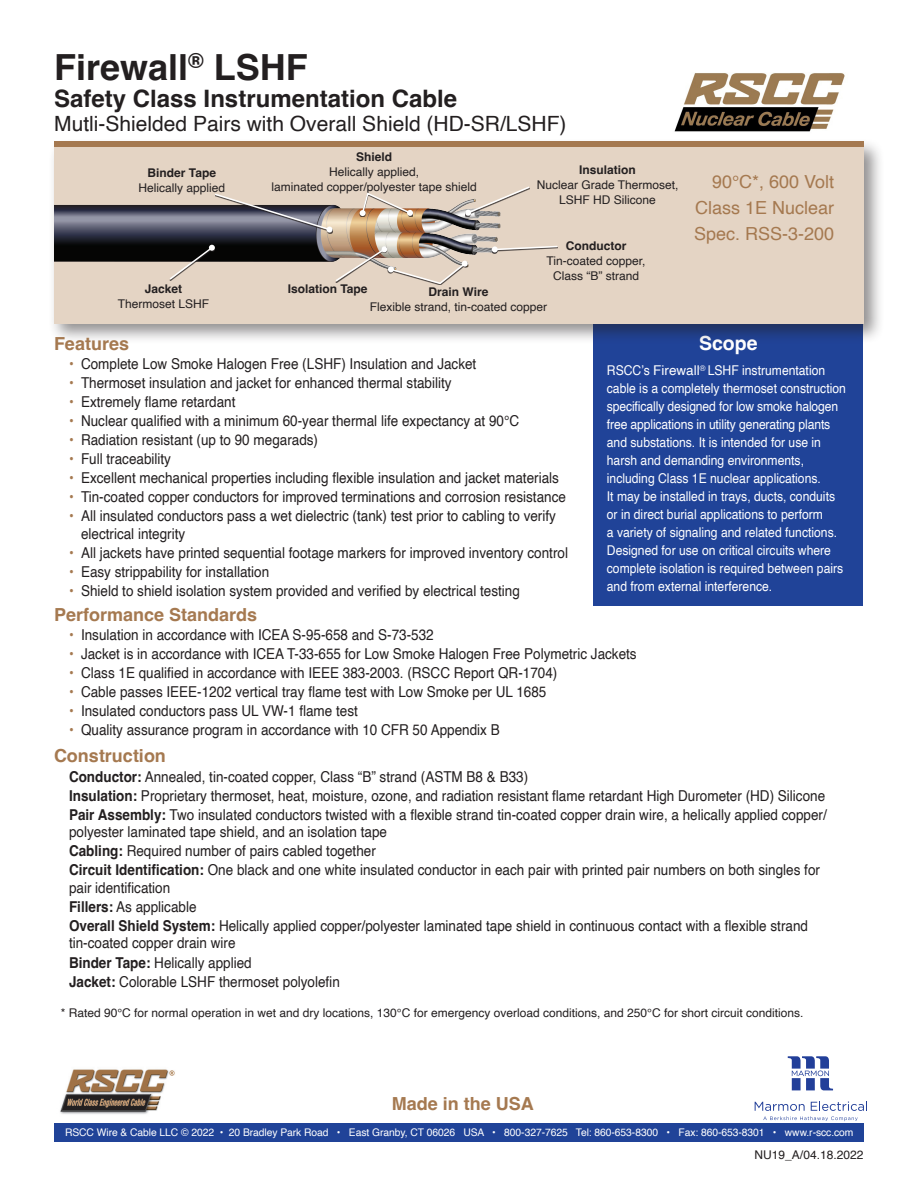
<style>
.page{position:relative;width:918px;height:1188px;background:#fff}
.page>*{position:absolute;margin:0;border:0;box-sizing:border-box;transform-origin:0 0}
.Product_title_left{font:700 36px "Helvetica";color:#231f20}
.Product_subtitle_lef{font:700 24px "Helvetica";color:#231f20}
.Product_subtitle2_le{font:21px "Helvetica";color:#231f20}
.Box_head{font:700 19.5px "Helvetica";color:#fff}
.Specs{font:18px "Helvetica";color:#a57950}
.Subheads_tight_fit{font:700 18px "Helvetica";color:#a57950}
.Subheads{font:700 18px "Helvetica";color:#a57950}
.Body_text_tight_90{font:15px/17.5px "Helvetica";color:#231f20;scale:.9 1}
.Box_text_90{font:13.5px/18px "Helvetica";color:#fff;scale:.9 1}
.Callout{font:12px/15px "Helvetica";color:#231f20;text-align:center}
.note{font:12px "Helvetica";color:#231f20}
.t1{font:700 12px "Helvetica";color:#231f20}
.t2{font:10.5px "Helvetica";letter-spacing:-.005em;color:#fff}
.s1{color:#a57950}
.s2{font-weight:700}
</style>
<div class="page">
<div style="left:54px;top:1124px;width:810px;height:18px;background:#204398"></div>
<svg style="left:788px;top:1056px;width:45px;height:34px"></svg>
<svg style="left:755px;top:1101px;width:112px;height:20px"></svg>
<img style="left:60px;top:1069px;width:115px;height:45px">
<div style="left:593px;top:321px;width:270px;height:284px;background:#204398"></div>
<div style="left:48px;top:138px;width:837px;height:207px;background:#231f20;opacity:.5"></div>
<div style="left:54px;top:144px;width:810px;height:180px;background:#e4d4c4"></div>
<div style="left:54px;top:141px;width:810px;height:6px;background:#a57950"></div>
<img style="left:54px;top:201px;width:447px;height:66px">
<img style="left:674px;top:73px;width:171px;height:59px">
<div style="left:465px;top:187px;width:65px;height:30px;background:#231f20;opacity:.75"></div>
<svg style="left:465px;top:186px;width:65px;height:30px"></svg>
<div style="left:215px;top:195px;width:118px;height:39px;background:#231f20;opacity:.75"></div>
<svg style="left:213px;top:193px;width:120px;height:40px"></svg>
<svg style="left:168px;top:245px;width:47px;height:36px"></svg>
<svg style="left:334px;top:246px;width:134px;height:39px"></svg>
<div style="left:492px;top:247px;width:66px;height:7px;background:#231f20;opacity:.75"></div>
<svg style="left:492px;top:245px;width:66px;height:7px"></svg>
<div style="left:360px;top:194px;width:53px;height:23px;background:#231f20;opacity:.75"></div>
<svg style="left:360px;top:192px;width:53px;height:24px"></svg>
<p class="Product_title_left" style="left:54px;top:45px;width:255px">Firewall<sup>®</sup> LSHF</p>
<p class="Product_subtitle_lef" style="left:54px;top:83px;width:404px">Safety Class Instrumentation Cable</p>
<p class="Product_subtitle2_le" style="left:54px;top:107px;width:514px">Mutli-Shielded Pairs with Overall Shield (HD-SR/LSHF)</p>
<p class="t1" style="left:148px;top:165px;width:70px">Binder Tape</p>
<p class="Callout" style="left:138px;top:180px;width:88px">Helically applied</p>
<p class="t1" style="left:145px;top:281px;width:39px">Jacket</p>
<p class="Callout" style="left:118px;top:296px;width:93px">Thermoset LSHF</p>
<p class="t1" style="left:356px;top:150px;width:38px">Shield</p>
<p class="Callout" style="left:329px;top:165px;width:92px">Helically applied,</p>
<p class="Callout" style="left:271px;top:180px;width:207px">laminated copper/polyester tape shield</p>
<p class="t1" style="left:579px;top:163px;width:58px">Insulation</p>
<p class="Callout" style="left:537px;top:178px;width:143px">Nuclear Grade Thermoset,<br>LSHF HD Silicone</p>
<p class="t1" style="left:566px;top:238px;width:62px">Conductor</p>
<p class="Callout" style="left:547px;top:253px;width:100px">Tin-coated copper,<br>Class “B” strand</p>
<p class="t1" style="left:288px;top:282px;width:81px">Isolation Tape</p>
<p class="t1" style="left:429px;top:284px;width:61px">Drain Wire</p>
<p class="Callout" style="left:370px;top:299px;width:179px">Flexible strand, tin-coated copper</p>
<p class="Specs" style="left:712px;top:168px;width:124px">90°C*, 600 Volt</p>
<p class="Specs" style="left:695px;top:194px;width:141px">Class 1E Nuclear</p>
<p class="Specs" style="left:694px;top:220px;width:142px">Spec. RSS-3-200</p>
<p class="Box_head" style="left:699px;top:331px;width:60px">Scope</p>
<p class="Box_text_90" style="left:607px;top:362px;width:267px">RSCC’s Firewall<sup>®</sup> LSHF instrumentation cable is a completely thermoset construction specifically designed for low smoke halogen free applications in utility generating plants and substations. It is intended for use in harsh and demanding environments, including Class 1E nuclear applications.<br>It may be installed in trays, ducts, conduits or in direct burial applications to perform<br>a variety of signaling and related functions.<br>Designed for use on critical circuits where complete isolation is required between pairs and from external interference.</p>
<p class="Subheads_tight_fit" style="left:54px;top:332px;width:77px">Features</p>
<p class="Body_text_tight_90" style="left:69px;top:355px;width:454px"><span class="s1">•</span> Complete Low Smoke Halogen Free (LSHF) Insulation and Jacket</p>
<p class="Body_text_tight_90" style="left:69px;top:374px;width:427px"><span class="s1">•</span> Thermoset insulation and jacket for enhanced thermal stability</p>
<p class="Body_text_tight_90" style="left:69px;top:393px;width:187px"><span class="s1">•</span> Extremely flame retardant</p>
<p class="Body_text_tight_90" style="left:69px;top:412px;width:502px"><span class="s1">•</span> Nuclear qualified with a minimum 60-year thermal life expectancy at 90°C</p>
<p class="Body_text_tight_90" style="left:69px;top:431px;width:278px"><span class="s1">•</span> Radiation resistant (up to 90 megarads)</p>
<p class="Body_text_tight_90" style="left:69px;top:450px;width:115px"><span class="s1">•</span> Full traceability</p>
<p class="Body_text_tight_90" style="left:69px;top:469px;width:546px"><span class="s1">•</span> Excellent mechanical properties including flexible insulation and jacket materials</p>
<p class="Body_text_tight_90" style="left:69px;top:488px;width:554px"><span class="s1">•</span> Tin-coated copper conductors for improved terminations and corrosion resistance</p>
<p class="Body_text_tight_90" style="left:81px;top:507px;width:529px;text-indent:-12px"><span class="s1">•</span> All insulated conductors pass a wet dielectric (tank) test prior to cabling to verify electrical integrity</p>
<p class="Body_text_tight_90" style="left:69px;top:544px;width:556px"><span class="s1">•</span> All jackets have printed sequential footage markers for improved inventory control</p>
<p class="Body_text_tight_90" style="left:69px;top:563px;width:224px"><span class="s1">•</span> Easy strippability for installation</p>
<p class="Body_text_tight_90" style="left:69px;top:582px;width:503px"><span class="s1">•</span> Shield to shield isolation system provided and verified by electrical testing</p>
<p class="Subheads_tight_fit" style="left:54px;top:604px;width:205px">Performance Standards</p>
<p class="Body_text_tight_90" style="left:69px;top:627px;width:407px"><span class="s1">•</span> Insulation in accordance with ICEA S-95-658 and S-73-532</p>
<p class="Body_text_tight_90" style="left:69px;top:646px;width:632px"><span class="s1">•</span> Jacket is in accordance with ICEA T-33-655 for Low Smoke Halogen Free Polymetric Jackets</p>
<p class="Body_text_tight_90" style="left:69px;top:665px;width:544px"><span class="s1">•</span> Class 1E qualified in accordance with IEEE 383-2003. (RSCC Report QR-1704)</p>
<p class="Body_text_tight_90" style="left:69px;top:684px;width:532px"><span class="s1">•</span> Cable passes IEEE-1202 vertical tray flame test with Low Smoke per UL 1685</p>
<p class="Body_text_tight_90" style="left:69px;top:703px;width:322px"><span class="s1">•</span> Insulated conductors pass UL VW-1 flame test</p>
<p class="Body_text_tight_90" style="left:69px;top:722px;width:480px"><span class="s1">•</span> Quality assurance program in accordance with 10 CFR 50 Appendix B</p>
<p class="Subheads" style="left:54px;top:745px;width:113px">Construction</p>
<p class="Body_text_tight_90" style="left:69px;top:768px;width:512px"><span class="s2">Conductor:</span> Annealed, tin-coated copper, Class “B” strand (ASTM B8 &amp; B33)</p>
<p class="Body_text_tight_90" style="left:69px;top:787px;width:842px"><span class="s2">Insulation:</span> Proprietary thermoset, heat, moisture, ozone, and radiation resistant flame retardant High Durometer (HD) Silicone</p>
<p class="Body_text_tight_90" style="left:69px;top:806px;width:844px"><span class="s2">Pair Assembly:</span> Two insulated conductors twisted with a flexible strand tin-coated copper drain wire, a helically applied copper/ polyester laminated tape shield, and an isolation tape</p>
<p class="Body_text_tight_90" style="left:69px;top:843px;width:342px"><span class="s2">Cabling:</span> Required number of pairs cabled together</p>
<p class="Body_text_tight_90" style="left:69px;top:862px;width:836px"><span class="s2">Circuit Identification:</span> One black and one white insulated conductor in each pair with printed pair numbers on both singles for pair identification</p>
<p class="Body_text_tight_90" style="left:69px;top:898px;width:143px"><span class="s2">Fillers:</span> As applicable</p>
<p class="Body_text_tight_90" style="left:69px;top:917px;width:823px"><span class="s2">Overall Shield System:</span> Helically applied copper/polyester laminated tape shield in continuous contact with a flexible strand tin-coated copper drain wire</p>
<p class="Body_text_tight_90" style="left:69px;top:954px;width:205px"><span class="s2">Binder Tape:</span> Helically applied</p>
<p class="Body_text_tight_90" style="left:69px;top:973px;width:302px"><span class="s2">Jacket:</span> Colorable LSHF thermoset polyolefin</p>
<p class="note" style="left:61px;top:1004px;width:744px">* Rated 90°C for normal operation in wet and dry locations, 130°C for emergency overload conditions, and 250°C for short circuit conditions.</p>
<p class="Subheads_tight_fit" style="left:392px;top:1093px;width:144px">Made in the USA</p>
<p class="t2" style="left:65px;top:1125px;width:790px">RSCC Wire &amp; Cable LLC © 2022 • 20 Bradley Park Road • East Granby, CT 06026 USA • 800-327-7625 Tel: 860-653-8300 • Fax: 860-653-8301 • www.r-scc.com</p>
<p class="note" style="left:755px;top:1145px;width:110px">NU19_A/04.18.2022</p>
</div>
